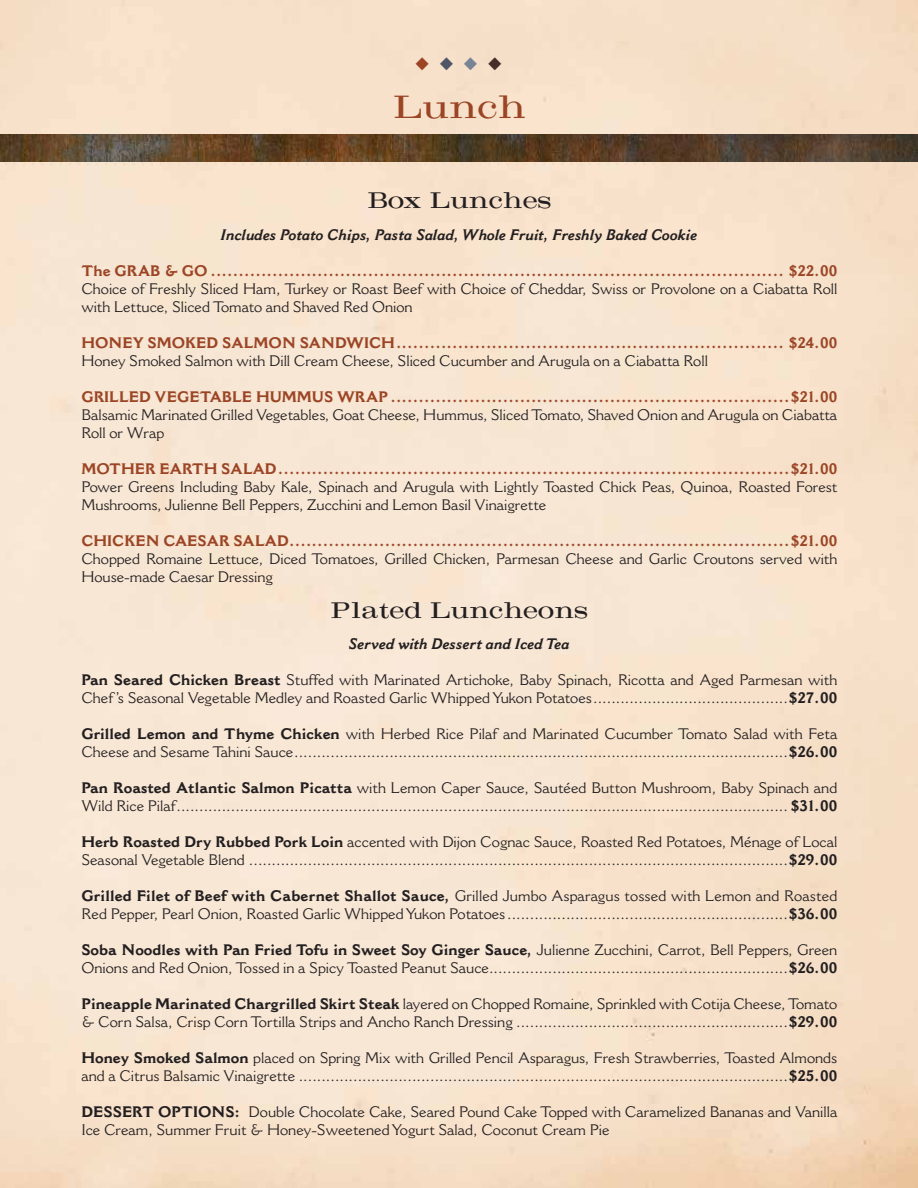
<style>
.page{position:relative;width:918px;height:1188px;background:#fff}
.page>*{position:absolute;margin:0;border:0;box-sizing:border-box;transform-origin:0 0}
.t1{font:30px "C Modern";color:#9c4525}
.t2{font:21px "C Modern";color:#231f20}
.t3{font:18px "Zapf Dingbats ITC";color:#9c4525}
.t4{font:15px/18px "Cantoria";color:#231f20}
.t5{font:700 15px "Cantoria";color:#9c4525}
.t6{font:italic 700 15px "Cantoria";color:#231f20}
.s1{color:#505668}
.s2{color:#778493}
.s3{color:#482e28}
.s4{font-weight:700}
</style>
<div class="page">
<img style="left:0;top:0;width:918px;height:1188px">
<hr style="left:0;top:163px;width:918px;height:3px;background:#f6e1ca">
<img style="left:0;top:134px;width:918px;height:27px">
<p class="t3" style="left:415px;top:55px;width:88px">◆ <span class="s1">◆</span> <span class="s2">◆</span> <span class="s3">◆</span></p>
<h1 class="t1" style="left:393px;top:87px;width:135px">Lunch</h1>
<h2 class="t2" style="left:367px;top:187px;width:185px">Box Lunches</h2>
<p class="t6" style="left:221px;top:226px;width:478px">Includes Potato Chips, Pasta Salad, Whole Fruit, Freshly Baked Cookie</p>
<p class="t5" style="left:81px;top:261px;width:757px">The GRAB &amp; GO ...................................................................................................... $22.00</p>
<p class="t4" style="left:81px;top:279px;width:758px">Choice of Freshly Sliced Ham, Turkey or Roast Beef with Choice of Cheddar, Swiss or Provolone on a Ciabatta Roll with Lettuce, Sliced Tomato and Shaved Red Onion</p>
<p class="t5" style="left:81px;top:333px;width:757px">HONEY SMOKED SALMON SANDWICH..................................................................... $24.00</p>
<p class="t4" style="left:81px;top:351px;width:628px">Honey Smoked Salmon with Dill Cream Cheese, Sliced Cucumber and Arugula on a Ciabatta Roll</p>
<p class="t5" style="left:81px;top:387px;width:758px">GRILLED VEGETABLE HUMMUS WRAP .......................................................................$21.00</p>
<p class="t4" style="left:81px;top:405px;width:757px">Balsamic Marinated Grilled Vegetables, Goat Cheese, Hummus, Sliced Tomato, Shaved Onion and Arugula on Ciabatta<br>Roll or Wrap</p>
<p class="t5" style="left:81px;top:459px;width:758px">MOTHER EARTH SALAD...........................................................................................$21.00</p>
<p class="t4" style="left:81px;top:477px;width:758px">Power Greens Including Baby Kale, Spinach and Arugula with Lightly Toasted Chick Peas, Quinoa, Roasted Forest<br>Mushrooms, Julienne Bell Peppers, Zucchini and Lemon Basil Vinaigrette</p>
<p class="t5" style="left:81px;top:531px;width:758px">CHICKEN CAESAR SALAD.........................................................................................$21.00</p>
<p class="t4" style="left:81px;top:549px;width:758px">Chopped Romaine Lettuce, Diced Tomatoes, Grilled Chicken, Parmesan Cheese and Garlic Croutons served with<br>House-made Caesar Dressing</p>
<h2 class="t2" style="left:331px;top:596px;width:259px">Plated Luncheons</h2>
<p class="t6" style="left:349px;top:635px;width:223px">Served with Dessert and Iced Tea</p>
<p class="t4" style="left:81px;top:671px;width:758px"><span class="s4">Pan Seared Chicken Breast</span> Stuffed with Marinated Artichoke, Baby Spinach, Ricotta and Aged Parmesan with<br>Chef ’s Seasonal Vegetable Medley and Roasted Garlic Whipped Yukon Potatoes...........................................<span class="s4">$27.00</span></p>
<p class="t4" style="left:81px;top:725px;width:758px"><span class="s4">Grilled Lemon and Thyme Chicken</span> with Herbed Rice Pilaf and Marinated Cucumber Tomato Salad with Feta<br>Cheese and Sesame Tahini Sauce.............................................................................................................<span class="s4">$26.00</span></p>
<p class="t4" style="left:81px;top:779px;width:758px"><span class="s4">Pan Roasted Atlantic Salmon Picatta</span> with Lemon Caper Sauce, Sautéed Button Mushroom, Baby Spinach and<br>Wild Rice Pilaf....................................................................................................................................... <span class="s4">$31.00</span></p>
<p class="t4" style="left:81px;top:833px;width:758px"><span class="s4">Herb Roasted Dry Rubbed Pork Loin</span> accented with Dijon Cognac Sauce, Roasted Red Potatoes, Ménage of Local<br>Seasonal Vegetable Blend .......................................................................................................................<span class="s4">$29.00</span></p>
<p class="t4" style="left:81px;top:887px;width:758px"><span class="s4">Grilled Filet of Beef with Cabernet Shallot Sauce,</span> Grilled Jumbo Asparagus tossed with Lemon and Roasted<br>Red Pepper, Pearl Onion, Roasted Garlic Whipped Yukon Potatoes ..............................................................<span class="s4">$36.00</span></p>
<p class="t4" style="left:81px;top:941px;width:758px"><span class="s4">Soba Noodles with Pan Fried Tofu in Sweet Soy Ginger Sauce,</span> Julienne Zucchini, Carrot, Bell Peppers, Green<br>Onions and Red Onion, Tossed in a Spicy Toasted Peanut Sauce..................................................................<span class="s4">$26.00</span></p>
<p class="t4" style="left:81px;top:995px;width:758px"><span class="s4">Pineapple Marinated Chargrilled Skirt Steak</span> layered on Chopped Romaine, Sprinkled with Cotija Cheese, Tomato &amp; Corn Salsa, Crisp Corn Tortilla Strips and Ancho Ranch Dressing ............................................................<span class="s4">$29.00</span></p>
<p class="t4" style="left:81px;top:1049px;width:758px"><span class="s4">Honey Smoked Salmon</span> placed on Spring Mix with Grilled Pencil Asparagus, Fresh Strawberries, Toasted Almonds and a Citrus Balsamic Vinaigrette ............................................................................................................<span class="s4">$25.00</span></p>
<p class="t4" style="left:81px;top:1103px;width:758px"><span class="s4">DESSERT OPTIONS:</span> Double Chocolate Cake, Seared Pound Cake Topped with Caramelized Bananas and Vanilla<br>Ice Cream, Summer Fruit &amp; Honey-Sweetened Yogurt Salad, Coconut Cream Pie</p>
</div>
